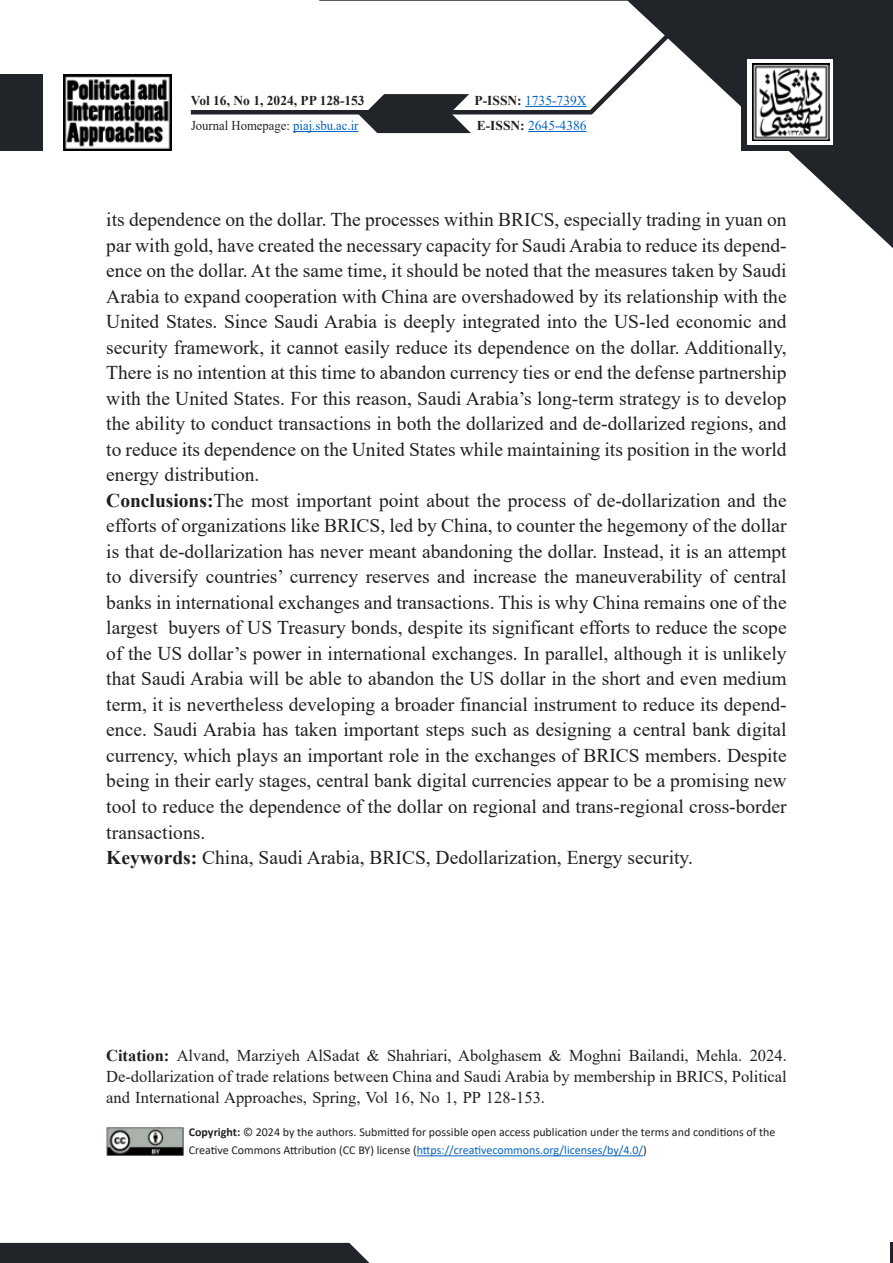
<style>
.page{position:relative;width:893px;height:1263px;background:#fff}
.page>*{position:absolute;margin:0;border:0;box-sizing:border-box;transform-origin:0 0}
.English_Abstract_Text{font:19.5px/25.5px "Times New Roman";color:#231f20;text-align:justify}
.t1{font:16.5px/21.3px "Times New Roman";color:#231f20;text-align:justify}
.t2{font:13.5px "Times New Roman";color:#0563c1}
.t3{font:13.5px "Times New Roman";color:#212529;scale:.94 1}
.t4{font:700 13.5px "Times New Roman";color:#231f20}
.t5{font:12px/18px "Calibri";color:#231f20}
.s1{color:#0563c1}
.s2{font-weight:700;color:#231f20}
.s3{font-weight:700}
</style>
<div class="page">
<hr style="left:891px;top:1243px;width:2px;height:20px;background:#212529">
<svg style="left:0;top:1px;width:893px;height:247px"></svg>
<div style="left:0;top:1243px;width:369px;height:20px;background:#212529"></div>
<div style="left:880px;top:74px;width:13px;height:76px;background:#212529"></div>
<div style="left:741px;top:53px;width:98px;height:98px;background:#212529"></div>
<svg style="left:747px;top:60px;width:85px;height:85px"></svg>
<img style="left:753px;top:64px;width:76px;height:76px">
<div style="left:0;top:74px;width:43px;height:76px;background:#212529"></div>
<hr style="left:191px;top:110px;width:401px;height:4px;background:#212529">
<svg style="left:584px;top:27px;width:92px;height:92px"></svg>
<img style="left:64px;top:74px;width:108px;height:76px">
<hr style="left:293px;top:131px;width:65px;height:1px;background:#0563c1">
<hr style="left:525px;top:106px;width:62px;height:1px;background:#0563c1">
<hr style="left:528px;top:131px;width:59px;height:1px;background:#0563c1">
<svg style="left:356px;top:94px;width:115px;height:39px"></svg>
<img style="left:106px;top:1127px;width:78px;height:29px">
<hr style="left:417px;top:1155px;width:226px;height:1px;background:#0563c1">
<p class="t4" style="left:191px;top:90px;width:175px">Vol 16, No 1, 2024, PP 128-153</p>
<p class="t3" style="left:191px;top:116px;width:180px">Journal Homepage: <span class="s1">piaj.sbu.ac i r.</span></p>
<p class="t2" style="left:474px;top:91px;width:114px"><span class="s2">P-ISSN:</span> 1735-739X</p>
<p class="t2" style="left:477px;top:116px;width:111px"><span class="s2">E-ISSN:</span> 2645-4386</p>
<p class="English_Abstract_Text" style="left:106px;top:206px;width:682px">its dependence on the dollar. The processes within BRICS, especially trading in yuan on</p>
<p class="English_Abstract_Text" style="left:106px;top:257px;width:682px">ence on the dollar. At the same time it, should be noted that the measures taken by Saudi</p>
<p class="English_Abstract_Text" style="left:106px;top:232px;width:682px">par with gold, have created the necessary capacity for SaudiArabia to reduce its depend-</p>
<p class="English_Abstract_Text" style="left:106px;top:283px;width:682px">Arabia to expand cooperation with China are overshadowed by its relationship with the United States. Since Saudi Arabia is deeply integrated into the US-led economic and security framework it, cannot easily reduce its dependence on the dollar. Additionally, There is no intention at this time to abandon currency ties or end the defense partnership with the United States. For this reason, Saudi Arabia s’ long-term strategy is to develop the ability to conduct transactions in both the dollarized and de-dollarized regions, and to reduce its dependence on the United States while maintaining its position in the world energy distribution.</p>
<p class="English_Abstract_Text" style="left:106px;top:487px;width:682px;text-align:right"><span class="s3">Conclusions:</span>The most important point about the process of de-dollarization and the efforts of organizations like BRICS, led by China to, counter the hegemony of the dollar is that de-dollarization has never meant abandoning the dollar. Instead isit, an attempt to diversify countries’ currency reserves and increase the maneuverability of central banks in international exchanges and transactions. This is why China remains one of the buyers of US Treasury bonds, despite its significant efforts to reduce the scope</p>
<p class="English_Abstract_Text" style="left:106px;top:614px;width:682px;text-align:left">largest<br>of the US dollar s’ power in international exchanges. In parallel, although isit unlikely that Saudi Arabia will be able to abandon the US dollar in the short and even medium</p>
<p class="English_Abstract_Text" style="left:106px;top:716px;width:682px">ence. Saudi Arabia has taken important steps such as designing a central bank digital</p>
<p class="English_Abstract_Text" style="left:106px;top:691px;width:682px">term isit, nevertheless developing a broader financial instrument to reduce its depend-</p>
<p class="English_Abstract_Text" style="left:106px;top:742px;width:682px">currency, which plays an important role in the exchanges of BRICS members. Despite being in their early stages, central bank digital currencies appear to be a promising new tool to reduce the dependence of the dollar on regional and trans-regional cross-border transactions.</p>
<p class="English_Abstract_Text" style="left:106px;top:844px;width:588px"><span class="s3">Keywords:</span> China, Saudi Arabia, BRICS, Dedollarization, Energy security.</p>
<p class="t1" style="left:106px;top:1044px;width:682px"><span class="s3">Citation:</span> Alvand, Marziyeh AlSadat &amp; Shahriari, Abolghasem &amp; Moghni Bailandi, Mehla. 2024.<br>De-dollarization of trade relations between China and Saudi Arabia by membership in BRICS, Political and International Approaches, Spring, Vol 16, No 1, PP 128-153.</p>
<p class="t5" style="left:189px;top:1123px;width:588px"><span class="s3">Copyright:</span> © 2024 by the authors. Submitted for possible open access publication under the terms and conditions of the<br>Creative Commons Attribution (CC BY) license (<span class="s1">https://creativecommons.org/licenses/by/4.0/</span>(</p>
</div>
